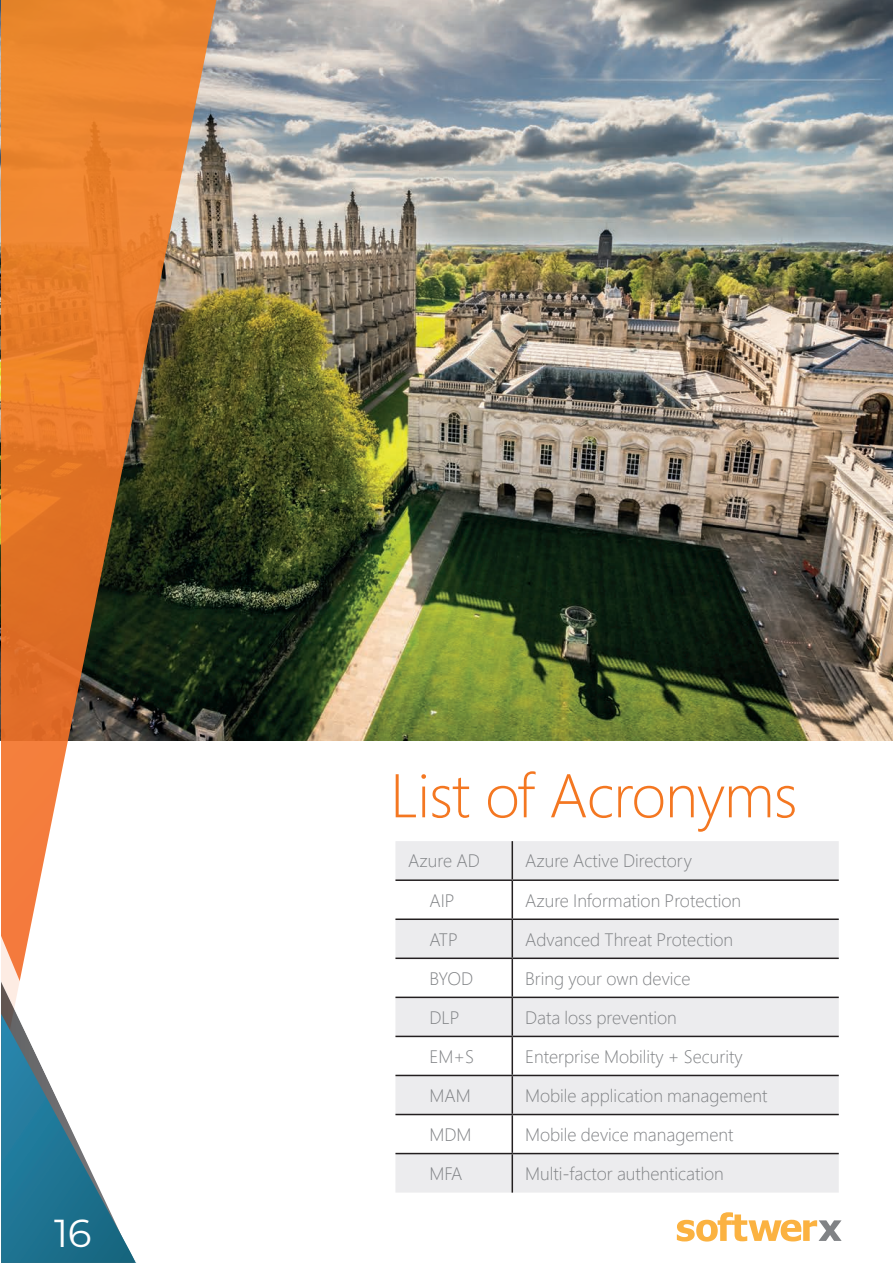
<style>
.page{position:relative;width:893px;height:1263px;background:#fff}
.page>*{position:absolute;margin:0;border:0;box-sizing:border-box;transform-origin:0 0}
.t1{font:300 61.5px "Segoe UI";letter-spacing:-.015em;color:#f47721}
.t2{font:39px "Montserrat";color:#fff}
.t3{font:300 18px "Segoe Pro";color:#808285}
</style>
<div class="page">
<img style="left:217px;top:0;width:676px;height:740px">
<svg style="left:395px;top:841px;width:444px;height:351px;fill:#ececee"></svg>
<hr style="left:512px;top:841px;width:1px;height:38px;background:#231f20">
<hr style="left:395px;top:879px;width:117px;height:2px;background:#231f20">
<hr style="left:512px;top:879px;width:327px;height:2px;background:#231f20">
<hr style="left:512px;top:881px;width:1px;height:37px;background:#231f20">
<hr style="left:395px;top:918px;width:117px;height:2px;background:#231f20">
<hr style="left:512px;top:918px;width:327px;height:2px;background:#231f20">
<hr style="left:512px;top:920px;width:1px;height:37px;background:#231f20">
<hr style="left:395px;top:957px;width:117px;height:2px;background:#231f20">
<hr style="left:512px;top:957px;width:327px;height:2px;background:#231f20">
<hr style="left:512px;top:959px;width:1px;height:37px;background:#231f20">
<hr style="left:395px;top:996px;width:117px;height:2px;background:#231f20">
<hr style="left:512px;top:996px;width:327px;height:2px;background:#231f20">
<hr style="left:512px;top:998px;width:1px;height:38px;background:#231f20">
<hr style="left:395px;top:1036px;width:117px;height:1px;background:#231f20">
<hr style="left:512px;top:1036px;width:327px;height:1px;background:#231f20">
<hr style="left:512px;top:1037px;width:1px;height:38px;background:#231f20">
<hr style="left:395px;top:1075px;width:117px;height:1px;background:#231f20">
<hr style="left:512px;top:1075px;width:327px;height:1px;background:#231f20">
<hr style="left:512px;top:1076px;width:1px;height:38px;background:#231f20">
<hr style="left:395px;top:1114px;width:117px;height:1px;background:#231f20">
<hr style="left:512px;top:1114px;width:327px;height:1px;background:#231f20">
<hr style="left:512px;top:1115px;width:1px;height:38px;background:#231f20">
<hr style="left:395px;top:1153px;width:117px;height:1px;background:#231f20">
<hr style="left:512px;top:1153px;width:327px;height:1px;background:#231f20">
<hr style="left:512px;top:1154px;width:1px;height:38px;background:#231f20">
<img style="left:136px;top:0;width:81px;height:741px">
<svg style="left:0;top:0;width:136px;height:857px;background:#d67f3b"></svg>
<svg style="left:1px;top:857px;width:136px;height:406px"></svg>
<svg style="left:677px;top:1212px;width:165px;height:29px"></svg>
<h2 class="t2" style="left:57px;top:1199px;width:39px">16</h2>
<h2 class="t2" style="left:54px;top:1206px;width:39px">16</h2>
<h1 class="t1" style="left:390px;top:737px;width:409px">List of Acronyms</h1>
<p class="t3" style="left:408px;top:849px;width:73px">Azure AD</p>
<p class="t3" style="left:525px;top:849px;width:169px">Azure Active Directory</p>
<p class="t3" style="left:429px;top:888px;width:27px">AIP</p>
<p class="t3" style="left:525px;top:888px;width:218px">Azure Information Protection</p>
<p class="t3" style="left:429px;top:927px;width:30px">ATP</p>
<p class="t3" style="left:525px;top:927px;width:210px">Advanced Threat Protection</p>
<p class="t3" style="left:429px;top:966px;width:45px">BYOD</p>
<p class="t3" style="left:525px;top:966px;width:167px">Bring your own device</p>
<p class="t3" style="left:429px;top:1005px;width:32px">DLP</p>
<p class="t3" style="left:525px;top:1005px;width:153px">Data loss prevention</p>
<p class="t3" style="left:429px;top:1044px;width:46px">EM+S</p>
<p class="t3" style="left:525px;top:1044px;width:219px">Enterprise Mobility + Security</p>
<p class="t3" style="left:429px;top:1083px;width:43px">MAM</p>
<p class="t3" style="left:525px;top:1083px;width:244px">Mobile application management</p>
<p class="t3" style="left:429px;top:1122px;width:44px">MDM</p>
<p class="t3" style="left:525px;top:1122px;width:210px">Mobile device management</p>
<p class="t3" style="left:429px;top:1161px;width:34px">MFA</p>
<p class="t3" style="left:525px;top:1161px;width:200px">Multi-factor authentication</p>
</div>
